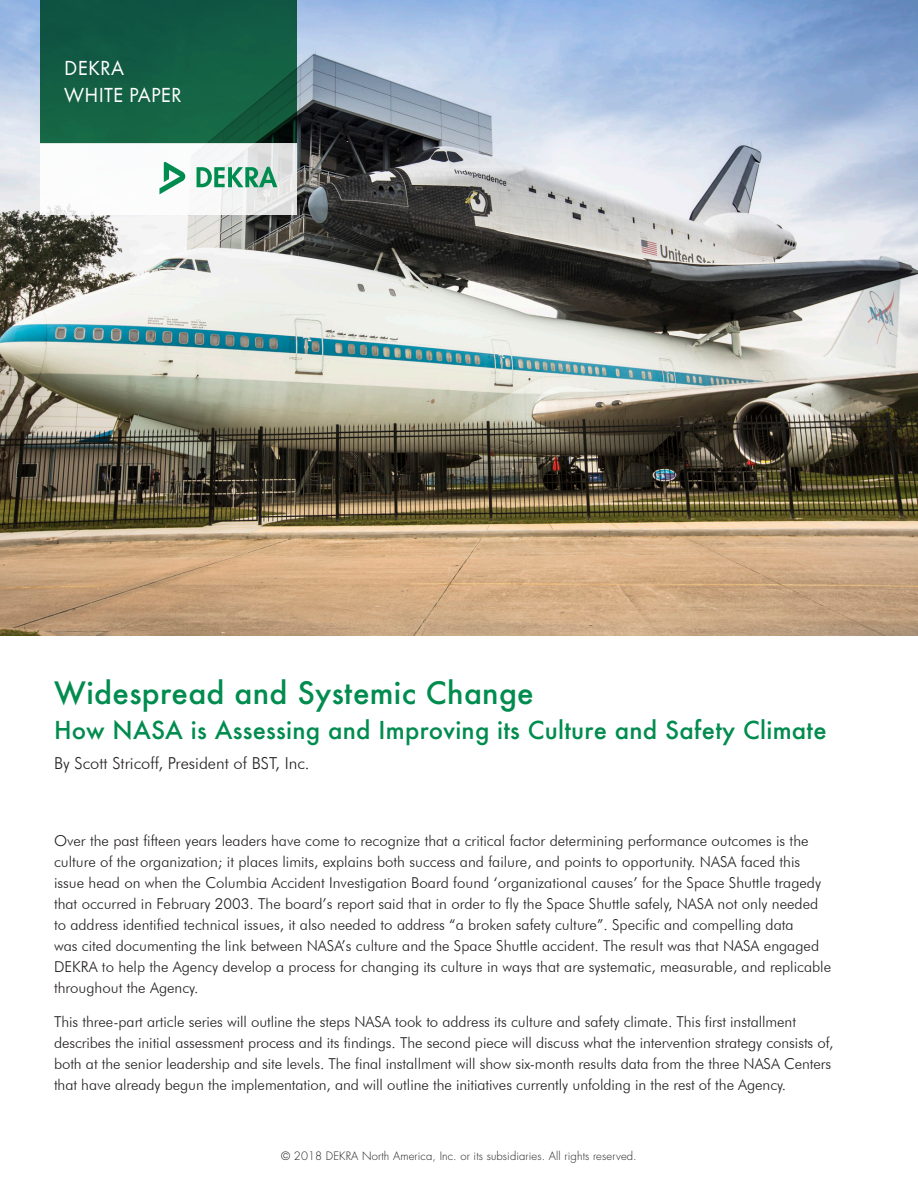
<style>
.page{position:relative;width:918px;height:1188px;background:#fff}
.page>*{position:absolute;margin:0;border:0;box-sizing:border-box;transform-origin:0 0}
.t1{font:500 30px "Futura";letter-spacing:.01em;color:#008c4e}
.t2{font:500 24px "Futura";letter-spacing:.01em;color:#008c4e}
.t3{font:21px "Futura T Boo";letter-spacing:.01em;color:#fff}
.t4{font:300 16.5px "Futura BT";color:#231f20}
.t5{font:300 15px/21px "Futura BT";color:#231f20}
.t6{font:300 11.25px "Futura Std";letter-spacing:.01em;color:#231f20}
</style>
<div class="page">
<img style="left:0;top:0;width:918px;height:635px">
<div style="left:40px;top:0;width:257px;height:144px;background:#125d44"></div>
<svg style="left:40px;top:144px;width:257px;height:71px"></svg>
<svg style="left:197px;top:167px;width:80px;height:20px"></svg>
<svg style="left:159px;top:162px;width:26px;height:32px"></svg>
<p class="t3" style="left:64px;top:57px;width:61px">DEKRA</p>
<p class="t3" style="left:64px;top:84px;width:119px">WHITE PAPER</p>
<p class="t1" style="left:54px;top:673px;width:481px">Widespread and Systemic Change</p>
<p class="t2" style="left:54px;top:713px;width:774px">How NASA is Assessing and Improving its Culture and Safety Climate</p>
<p class="t4" style="left:54px;top:754px;width:257px">By Scott Stricoff, President of BST, Inc.</p>
<p class="t5" style="left:54px;top:830px;width:779px">Over the past fifteen years leaders have come to recognize that a critical factor determining performance outcomes is the culture of the organization; it places limits, explains both success and failure, and points to opportunity. NASA faced this issue head on when the Columbia Accident Investigation Board found ‘organizational causes’ for the Space Shuttle tragedy that occurred in February 2003. The board’s report said that in order to fly the Space Shuttle safely, NASA not only needed to address identified technical issues, it also needed to address “a broken safety culture”. Specific and compelling data<br>was cited documenting the link between NASA’s culture and the Space Shuttle accident. The result was that NASA engaged DEKRA to help the Agency develop a process for changing its culture in ways that are systematic, measurable, and replicable throughout the Agency.</p>
<p class="t5" style="left:54px;top:1011px;width:781px">This three-part article series will outline the steps NASA took to address its culture and safety climate. This first installment describes the initial assessment process and its findings. The second piece will discuss what the intervention strategy consists of, both at the senior leadership and site levels. The final installment will show six-month results data from the three NASA Centers that have already begun the implementation, and will outline the initiatives currently unfolding in the rest of the Agency.</p>
<p class="t6" style="left:281px;top:1149px;width:357px">© 2018 DEKRA North America, Inc. or its subsidiaries. All rights reserved.</p>
</div>
